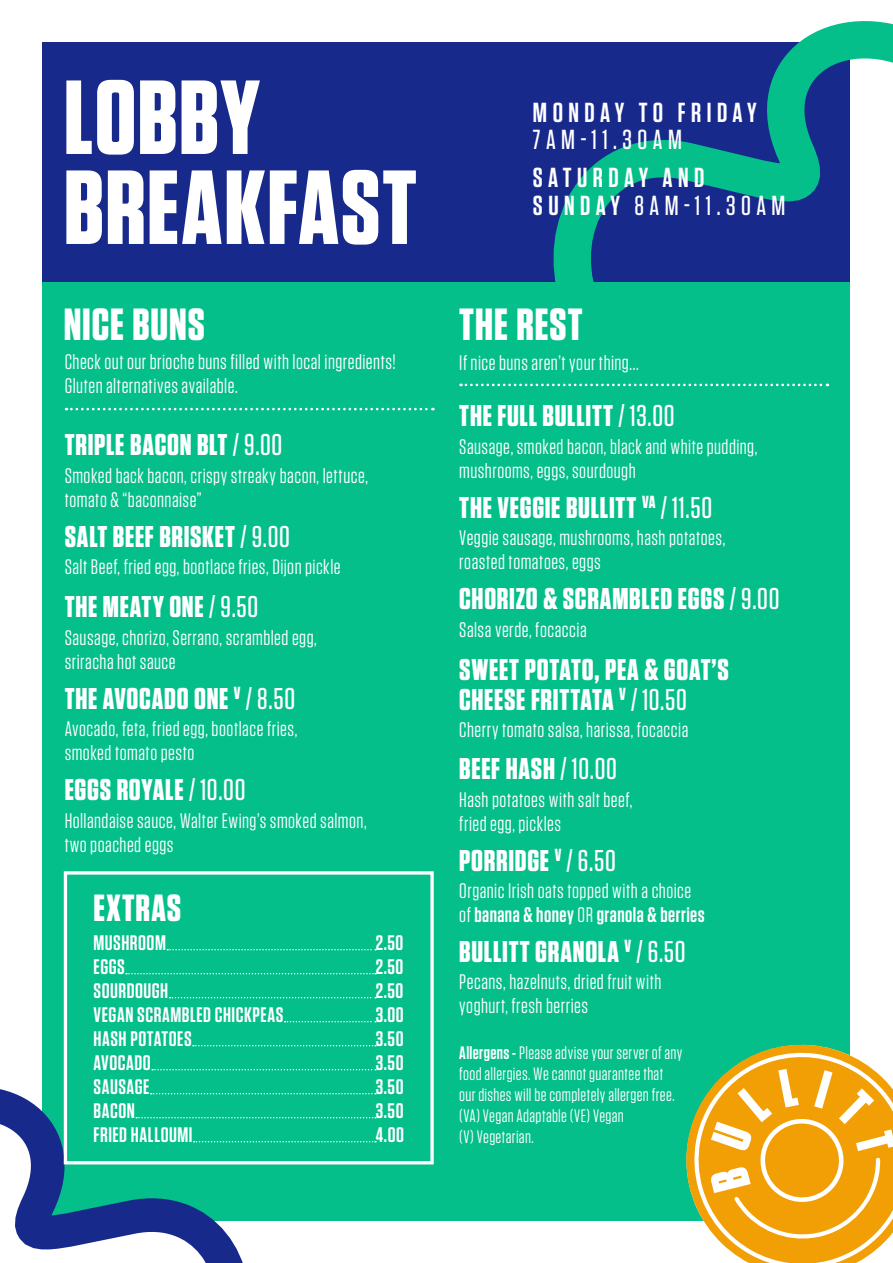
<style>
.page{position:relative;width:893px;height:1263px;background:#fff}
.page>*{position:absolute;margin:0;border:0;box-sizing:border-box;transform-origin:0 0}
.t1{font:700 105px/90px "Tungsten";letter-spacing:.015em;color:#fff}
.t2{font:700 45px "Tungsten";letter-spacing:.02em;color:#fff}
.t3{font:700 37.8px "Tungsten";letter-spacing:.03em;color:#fff}
.t4{font:700 30px/30px "Tungsten";letter-spacing:.025em;color:#fff}
.t5{font:600 27.45px/27.5px "Tungsten";letter-spacing:.2em;color:#fff}
.t6{font:500 27.45px "Tungsten";letter-spacing:.2em;color:#fff}
.t7{font:21px/24px "Tungsten";letter-spacing:.025em;color:#fff}
.t8{font:600 21px "Tungsten";letter-spacing:.025em;color:#fff}
.t9{font:18px/21px "Tungsten";letter-spacing:.02em;color:#fff}
.s1{font-weight:500}
.s2{font-weight:600}
</style>
<div class="page">
<div style="left:43px;top:43px;width:807px;height:239px;background:#18298c"></div>
<div style="left:43px;top:282px;width:807px;height:938px;background:#04bf8a"></div>
<svg style="left:533px;top:21px;width:360px;height:261px"></svg>
<svg style="left:0;top:1082px;width:281px;height:181px"></svg>
<svg style="left:66px;top:408px;width:367px;height:2px"></svg>
<svg style="left:461px;top:384px;width:367px;height:2px"></svg>
<svg style="left:674px;top:1044px;width:170px;height:177px"></svg>
<svg style="left:697px;top:1053px;width:196px;height:210px;background:#ecb541"></svg>
<div style="left:64px;top:871px;width:370px;height:293px;border:3px solid #fff"></div>
<svg style="left:167px;top:949px;width:209px;height:1px"></svg>
<svg style="left:126px;top:973px;width:250px;height:1px"></svg>
<svg style="left:170px;top:997px;width:206px;height:1px"></svg>
<svg style="left:285px;top:1021px;width:91px;height:1px"></svg>
<svg style="left:193px;top:1045px;width:183px;height:1px"></svg>
<svg style="left:152px;top:1069px;width:224px;height:1px"></svg>
<svg style="left:151px;top:1093px;width:225px;height:1px"></svg>
<svg style="left:136px;top:1117px;width:240px;height:1px"></svg>
<svg style="left:194px;top:1141px;width:182px;height:1px"></svg>
<h1 class="t1" style="left:64px;top:76px;width:355px">LOBBY<br>BREAKFAST</h1>
<h2 class="t2" style="left:64px;top:300px;width:142px">NICE BUNS</h2>
<p class="t7" style="left:65px;top:350px;width:333px">Check out our brioche buns filled with local ingredients!<br>Gluten alternatives available.</p>
<h3 class="t4" style="left:65px;top:431px;width:219px">TRIPLE BACON BLT <span class="s1">/ 9.00</span></h3>
<p class="t7" style="left:65px;top:464px;width:305px">Smoked back bacon, crispy streaky bacon, lettuce, tomato &amp; “baconnaise”</p>
<h3 class="t4" style="left:65px;top:522px;width:227px">SALT BEEF BRISKET <span class="s1">/ 9.00</span></h3>
<p class="t7" style="left:65px;top:555px;width:277px">Salt Beef, fried egg, bootlace fries, Dijon pickle</p>
<h3 class="t4" style="left:65px;top:593px;width:195px">THE MEATY ONE <span class="s1">/ 9.50</span></h3>
<p class="t7" style="left:65px;top:626px;width:254px">Sausage, chorizo, Serrano, scrambled egg, sriracha hot sauce</p>
<h3 class="t4" style="left:65px;top:684px;width:232px">THE AVOCADO ONE <sup>V</sup> <span class="s1">/ 8.50</span></h3>
<p class="t7" style="left:65px;top:717px;width:234px">Avocado, feta, fried egg, bootlace fries, smoked tomato pesto</p>
<h3 class="t4" style="left:65px;top:776px;width:182px">EGGS ROYALE <span class="s1">/ 10.00</span></h3>
<p class="t7" style="left:65px;top:809px;width:303px">Hollandaise sauce, Walter Ewing’s smoked salmon, two poached eggs</p>
<h3 class="t3" style="left:94px;top:887px;width:89px">EXTRAS</h3>
<p class="t8" style="left:94px;top:931px;width:74px">MUSHROOM</p>
<p class="t8" style="left:376px;top:931px;width:29px">2.50</p>
<p class="t8" style="left:94px;top:955px;width:33px">EGGS</p>
<p class="t8" style="left:376px;top:955px;width:29px">2.50</p>
<p class="t8" style="left:94px;top:979px;width:76px">SOURDOUGH</p>
<p class="t8" style="left:376px;top:979px;width:29px">2.50</p>
<p class="t8" style="left:94px;top:1003px;width:191px">VEGAN SCRAMBLED CHICKPEAS</p>
<p class="t8" style="left:376px;top:1003px;width:29px">3.00</p>
<p class="t8" style="left:94px;top:1027px;width:100px">HASH POTATOES</p>
<p class="t8" style="left:376px;top:1027px;width:29px">3.50</p>
<p class="t8" style="left:94px;top:1051px;width:59px">AVOCADO</p>
<p class="t8" style="left:376px;top:1051px;width:29px">3.50</p>
<p class="t8" style="left:94px;top:1075px;width:57px">SAUSAGE</p>
<p class="t8" style="left:376px;top:1075px;width:29px">3.50</p>
<p class="t8" style="left:94px;top:1099px;width:43px">BACON</p>
<p class="t8" style="left:376px;top:1099px;width:29px">3.50</p>
<p class="t8" style="left:94px;top:1123px;width:100px">FRIED HALLOUMI</p>
<p class="t8" style="left:376px;top:1123px;width:30px">4.00</p>
<h3 class="t5" style="left:533px;top:99px;width:225px">MONDAY TO FRIDAY</h3>
<h3 class="t6" style="left:533px;top:125px;width:151px">7AM-11.30AM</h3>
<h3 class="t5" style="left:533px;top:164px;width:254px">SATURDAY AND<br>SUNDAY <span class="s1">8AM-11.30AM</span></h3>
<h2 class="t2" style="left:459px;top:300px;width:125px">THE REST</h2>
<p class="t7" style="left:459px;top:351px;width:181px">If nice buns aren’t your thing...</p>
<h3 class="t4" style="left:459px;top:402px;width:217px">THE FULL BULLITT <span class="s1">/ 13.00</span></h3>
<p class="t7" style="left:459px;top:435px;width:300px">Sausage, smoked bacon, black and white pudding, mushrooms, eggs, sourdough</p>
<h3 class="t4" style="left:459px;top:493px;width:254px">THE VEGGIE BULLITT <sup>VA</sup> <span class="s1">/ 11.50</span></h3>
<p class="t7" style="left:459px;top:526px;width:268px">Veggie sausage, mushrooms, hash potatoes, roasted tomatoes, eggs</p>
<h3 class="t4" style="left:459px;top:585px;width:322px">CHORIZO &amp; SCRAMBLED EGGS <span class="s1">/ 9.00</span></h3>
<p class="t7" style="left:459px;top:618px;width:129px">Salsa verde, focaccia</p>
<h3 class="t4" style="left:459px;top:655px;width:271px">SWEET POTATO, PEA &amp; GOAT’S<br>CHEESE FRITTATA <sup>V</sup> <span class="s1">/ 10.50</span></h3>
<p class="t7" style="left:459px;top:718px;width:231px">Cherry tomato salsa, harissa, focaccia</p>
<h3 class="t4" style="left:459px;top:754px;width:159px">BEEF HASH <span class="s1">/ 10.00</span></h3>
<p class="t7" style="left:459px;top:787px;width:175px">Hash potatoes with salt beef, fried egg, pickles</p>
<h3 class="t4" style="left:459px;top:846px;width:158px">PORRIDGE <sup>V</sup> <span class="s1">/ 6.50</span></h3>
<p class="t7" style="left:459px;top:879px;width:247px">Organic Irish oats topped with a choice of <span class="s2">banana &amp; honey</span> OR <span class="s2">granola &amp; berries</span></p>
<h3 class="t4" style="left:459px;top:937px;width:228px">BULLITT GRANOLA <sup>V</sup> <span class="s1">/ 6.50</span></h3>
<p class="t7" style="left:459px;top:970px;width:204px">Pecans, hazelnuts, dried fruit with yoghurt, fresh berries</p>
<p class="t9" style="left:459px;top:1043px;width:225px"><span class="s2">Allergens -</span> Please advise your server of any food allergies. We cannot guarantee that our dishes will be completely allergen free. (VA) Vegan Adaptable (VE) Vegan<br>(V) Vegetarian.</p>
</div>
